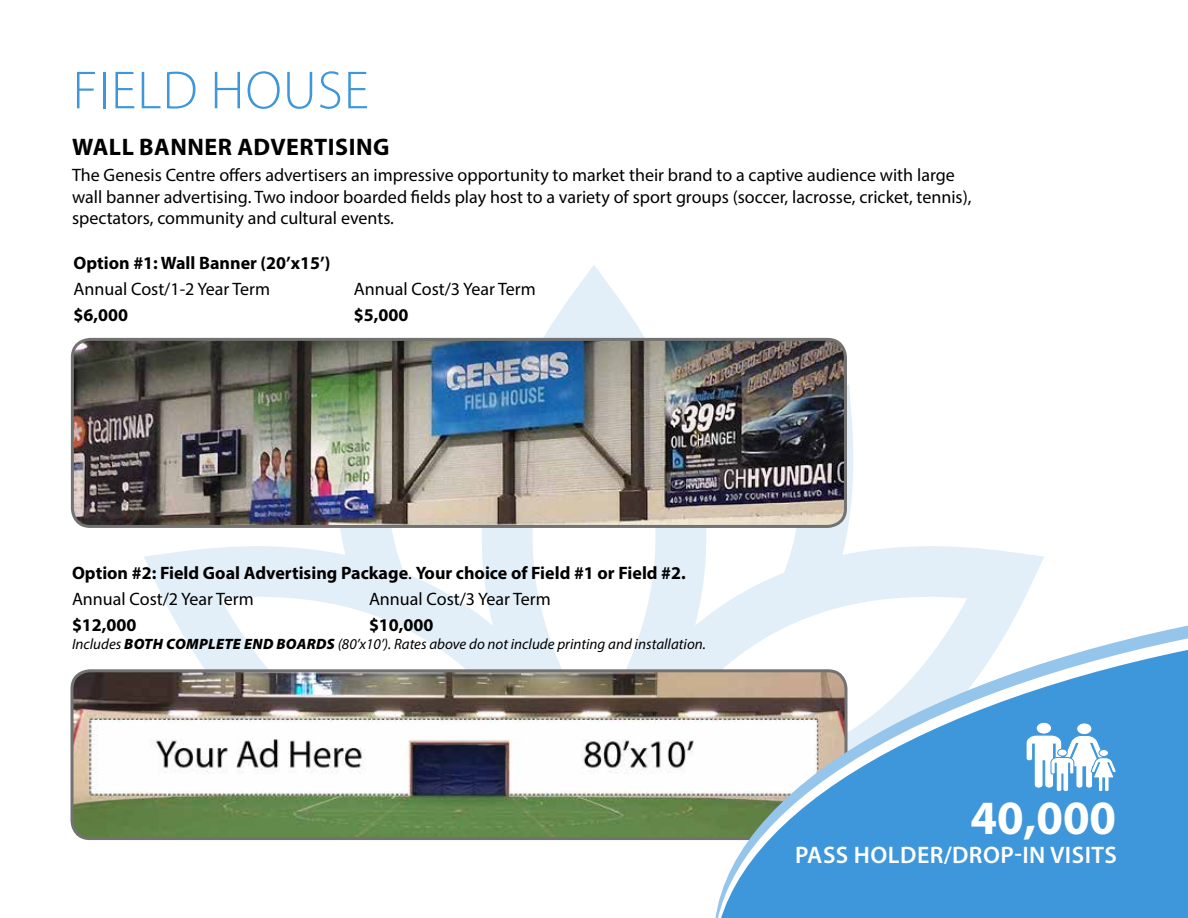
<style>
.page{position:relative;width:1188px;height:918px;background:#fff}
.page>*{position:absolute;margin:0;border:0;box-sizing:border-box;transform-origin:0 0}
.t1{font:300 54px "Myriad Pro";letter-spacing:.02em;color:#3e96db}
.t2{font:700 48px "Myriad Pro";color:#fff}
.t3{font:600 24px "Myriad Pro";letter-spacing:.02em;color:#fff}
.t4{font:700 24px "Myriad Pro";letter-spacing:.02em;color:#000}
.t5{font:18px/21.6px "Myriad Pro";color:#000}
.t6{font:700 18px/26.1px "Myriad Pro";color:#000}
.t7{font:italic 15px "Myriad Pro";color:#000}
.s1{font-weight:400}
.s2{font-weight:900}
</style>
<div class="page">
<svg style="left:144px;top:265px;width:900px;height:404px"></svg>
<img style="left:74px;top:673px;width:640px;height:163px">
<div style="left:70px;top:669px;width:778px;height:171px;border:3px solid #717271;border-radius:18px"></div>
<img style="left:72px;top:339px;width:773px;height:187px">
<div style="left:71px;top:338px;width:776px;height:190px;border:3px solid #717271;border-radius:18px"></div>
<svg style="left:714px;top:610px;width:330px;height:230px"></svg>
<svg style="left:715px;top:623px;width:473px;height:295px"></svg>
<svg style="left:717px;top:635px;width:471px;height:283px;fill:#3e96db"></svg>
<div style="left:1036px;top:722px;width:16px;height:12px;background:#fefffe;border-radius:50%"></div>
<div style="left:1036px;top:722px;width:16px;height:12px;border:1px solid #3e96db;border-radius:50%"></div>
<div style="left:1077px;top:723px;width:15px;height:12px;background:#fefffe;border-radius:50%"></div>
<div style="left:1076px;top:723px;width:16px;height:12px;border:1px solid #3e96db;border-radius:50%"></div>
<svg style="left:1025px;top:734px;width:92px;height:58px"></svg>
<h1 class="t1" style="left:73px;top:58px;width:298px">FIELD HOUSE</h1>
<h3 class="t4" style="left:72px;top:131px;width:319px">WALL BANNER ADVERTISING</h3>
<p class="t5" style="left:72px;top:164px;width:901px">The Genesis Centre offers advertisers an impressive opportunity to market their brand to a captive audience with large wall banner advertising. Two indoor boarded fields play host to a variety of sport groups (soccer, lacrosse, cricket, tennis), spectators, community and cultural events.</p>
<p class="t6" style="left:74px;top:249px;width:259px">Option #1: Wall Banner (20’x15’)</p>
<p class="t5" style="left:74px;top:278px;width:198px">Annual Cost/1-2 Year Term</p>
<p class="t5" style="left:354px;top:278px;width:183px">Annual Cost/3 Year Term</p>
<p class="t6" style="left:74px;top:301px;width:56px">$6,000</p>
<p class="t6" style="left:354px;top:301px;width:56px">$5,000</p>
<p class="t6" style="left:72px;top:559px;width:615px">Option #2: Field Goal Advertising Package<span class="s1">.</span> Your choice of Field #1 or Field #2.<br><span class="s1">Annual Cost/2 Year Term</span></p>
<p class="t5" style="left:369px;top:588px;width:183px">Annual Cost/3 Year Term</p>
<p class="t6" style="left:72px;top:611px;width:66px">$12,000</p>
<p class="t6" style="left:369px;top:611px;width:66px">$10,000</p>
<p class="t7" style="left:72px;top:635px;width:636px">Includes <span class="s2">BOTH COMPLETE END BOARDS</span> (80’x10’). Rates above do not include printing and installation.</p>
<h2 class="t2" style="left:971px;top:787px;width:147px">40,000</h2>
<h3 class="t3" style="left:795px;top:839px;width:323px">PASS HOLDER/DROP-IN VISITS</h3>
</div>
